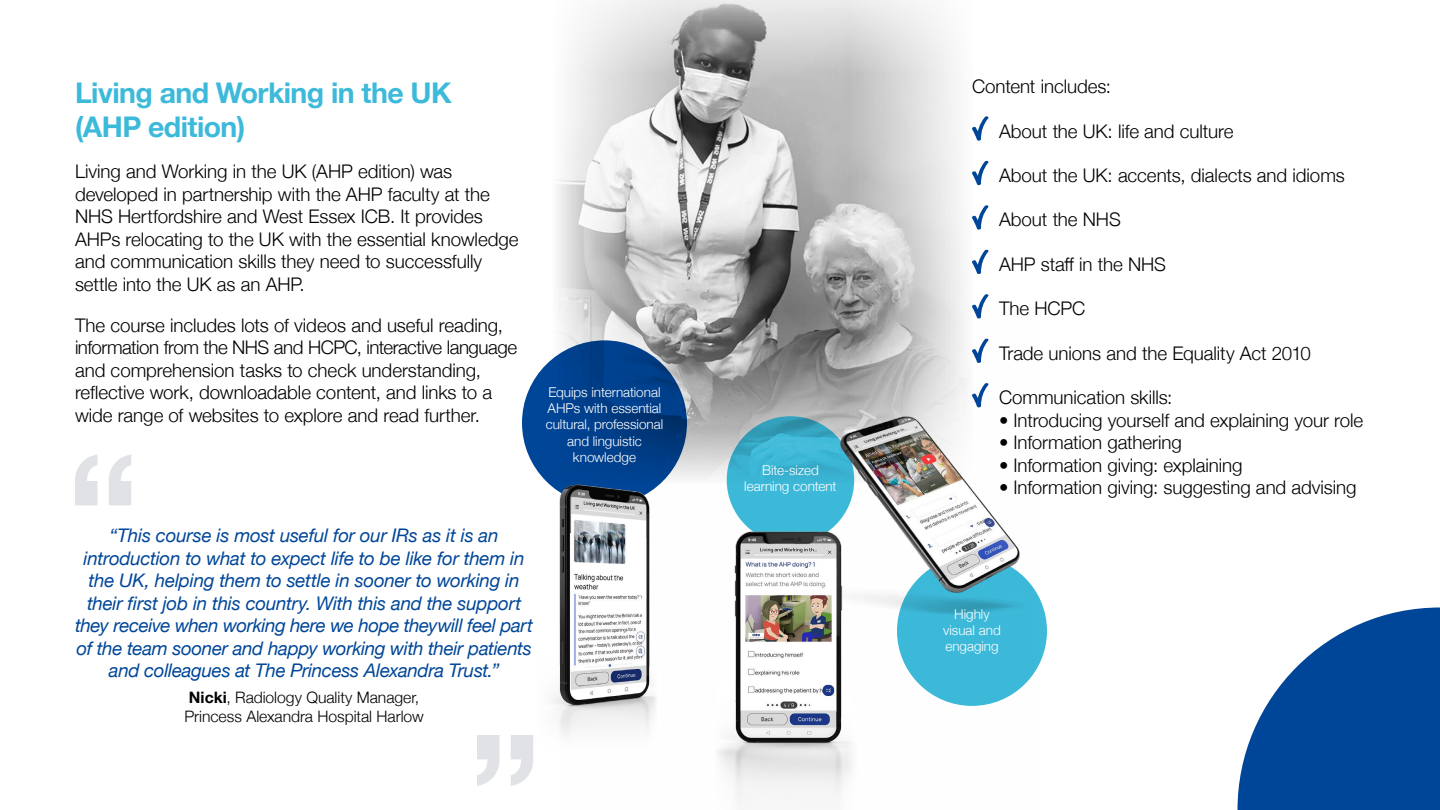
<style>
.page{position:relative;width:1440px;height:810px;background:#fff}
.page>*{position:absolute;margin:0;border:0;box-sizing:border-box;transform-origin:0 0}
.t1{font:700 28.5px/34.2px "Helvetica Neue";letter-spacing:-.02em;color:#3dbada}
.t2{font:300 18.75px/22.5px "Helvetica Neue";letter-spacing:-.005em;color:#000}
.t3{font:italic 18.75px/22.5px "Helvetica Neue";letter-spacing:-.015em;color:#004698;text-align:center}
.t4{font:300 15.75px/18.9px "Helvetica Neue";color:#000}
.t5{font:300 13.5px/16.2px "Helvetica Neue";letter-spacing:-.005em;color:#fff;text-align:center}
.s1{font-weight:700}
</style>
<div class="page">
<img style="left:557px;top:0;width:408px;height:308px">
<svg style="left:1238px;top:608px;width:202px;height:202px"></svg>
<svg style="left:75px;top:455px;width:56px;height:50px"></svg>
<svg style="left:477px;top:735px;width:56px;height:51px"></svg>
<svg style="left:972px;top:116px;width:17px;height:25px"></svg>
<svg style="left:972px;top:160px;width:17px;height:26px"></svg>
<svg style="left:972px;top:205px;width:17px;height:25px"></svg>
<svg style="left:972px;top:249px;width:17px;height:25px"></svg>
<svg style="left:972px;top:294px;width:17px;height:14px"></svg>
<div style="left:522px;top:340px;width:165px;height:165px;background:#004698;border-radius:50%"></div>
<img style="left:536px;top:308px;width:503px;height:494px">
<h1 class="t1" style="left:75px;top:76px;width:378px">Living and Working in the UK (AHP edition)</h1>
<p class="t2" style="left:75px;top:159px;width:445px">Living and Working in the UK (AHP edition) was developed in partnership with the AHP faculty at the NHS Hertfordshire and West Essex ICB. It provides AHPs relocating to the UK with the essential knowledge and communication skills they need to successfully settle into the UK as an AHP.</p>
<p class="t2" style="left:75px;top:313px;width:444px">The course includes lots of videos and useful reading, information from the NHS and HCPC, interactive language and comprehension tasks to check understanding, reflective work, downloadable content, and links to a wide range of websites to explore and read further.</p>
<p class="t5" style="left:546px;top:383px;width:119px">Equips international<br>AHPs with essential cultural, professional and linguistic knowledge</p>
<p class="t3" style="left:75px;top:525px;width:459px">“This course is most useful for our IRs as it is an introduction to what to expect life to be like for them in the UK, helping them to settle in sooner to working in their first job in this country. With this and the support they receive when working here we hope theywill feel part of the team sooner and happy working with their patients and colleagues at The Princess Alexandra Trust.”</p>
<p class="t4" style="left:185px;top:687px;width:241px"><span class="s1">Nicki</span>, Radiology Quality Manager,<br>Princess Alexandra Hospital Harlow</p>
<p class="t5" style="left:744px;top:461px;width:94px">Bite-sized learning content</p>
<p class="t2" style="left:972px;top:74px;width:141px">Content includes:</p>
<p class="t2" style="left:999px;top:118px;width:236px">About the UK: life and culture</p>
<p class="t2" style="left:999px;top:163px;width:347px">About the UK: accents, dialects and idioms</p>
<p class="t2" style="left:999px;top:207px;width:123px">About the NHS</p>
<p class="t2" style="left:999px;top:252px;width:168px">AHP staff in the NHS</p>
<p class="t2" style="left:999px;top:296px;width:88px">The HCPC</p>
<p class="t2" style="left:999px;top:341px;width:313px">Trade unions and the Equality Act 2010</p>
<p class="t2" style="left:999px;top:385px;width:175px">Communication skills:</p>
<p class="t2" style="left:999px;top:408px;width:366px">• Introducing yourself and explaining your role</p>
<p class="t2" style="left:999px;top:430px;width:184px">• Information gathering</p>
<p class="t2" style="left:999px;top:453px;width:245px">• Information giving: explaining</p>
<p class="t2" style="left:999px;top:475px;width:359px">• Information giving: suggesting and advising</p>
<p class="t5" style="left:943px;top:605px;width:59px">Highly visual and engaging</p>
</div>
